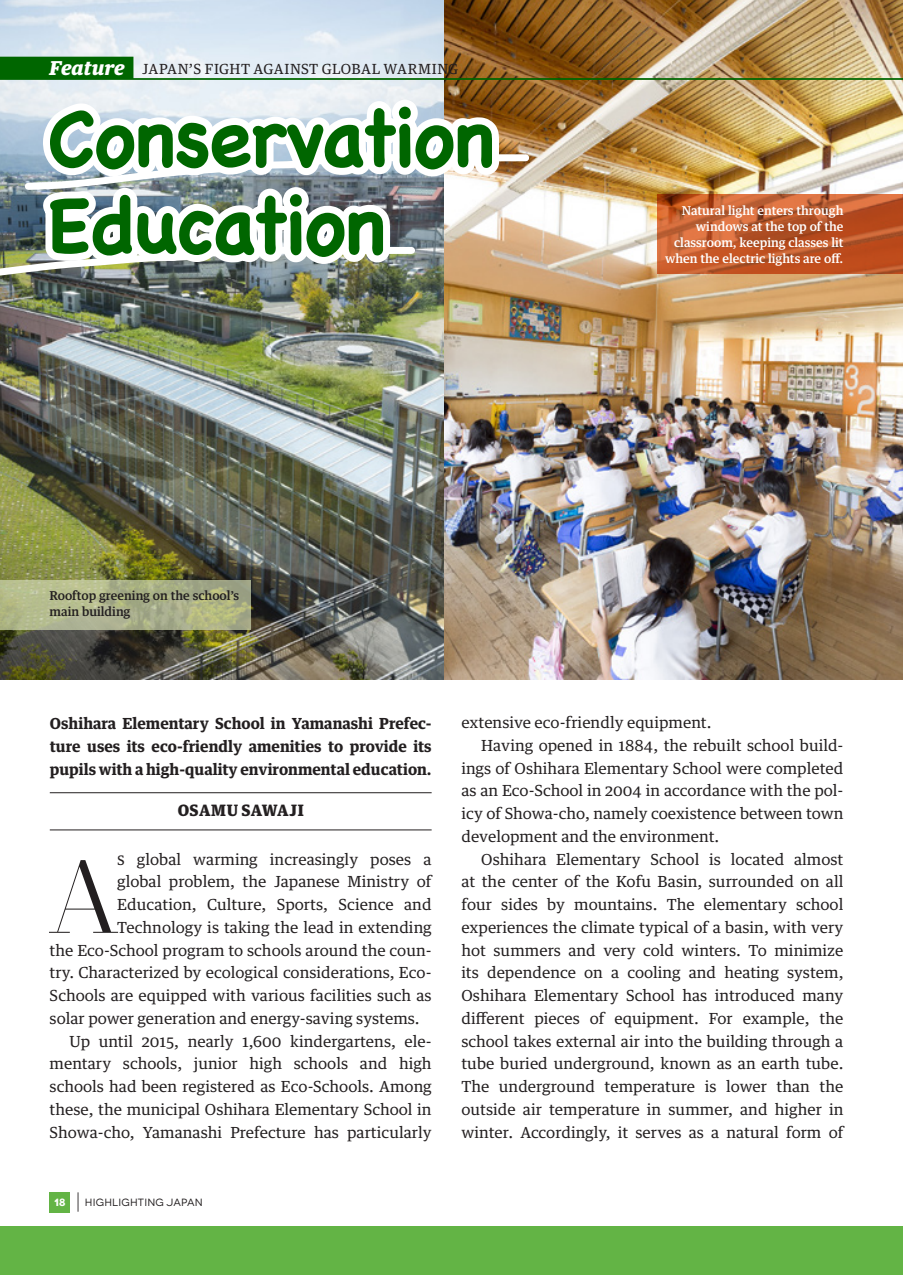
<style>
.page{position:relative;width:903px;height:1275px;background:#fff}
.page>*{position:absolute;margin:0;border:0;box-sizing:border-box;transform-origin:0 0}
.t1{font:300 103.08px "Prumo Display";color:#231f20}
.t2{font:700 78.75px/87.5px "Chalkboard";letter-spacing:-.03em;color:#060}
.t3{font:300 22.75px "Novecentowide";color:#231f20}
.t4{font:900 15.75px "Guardian Text Egyp";letter-spacing:.025em;color:#231f20}
.t5{font:15.4px "Guardian Text Egyp";color:#231f20}
.t6{font:700 15.4px/22.8px "Guardian Text Egyp";color:#231f20;text-align:justify}
.t7{font:14px "Guardian Text Egyp";letter-spacing:.025em;color:#231f20}
.t8{font:500 12.25px/15.8px "Guardian Text Egyp";color:#fff;text-align:right}
.t9{font:500 12.25px/15.8px "Guardian Text Egyp";color:#231f20}
.t10{font:10.5px "Novecentowide";letter-spacing:.02em;color:#231f20}
.t11{font:700 10.5px "Novecentowide";color:#fff}
.s1{font-weight:900;font-style:italic;font-size:19.25px;color:#fff}
</style>
<div class="page">
<img style="left:0;top:458px;width:903px;height:222px">
<div style="left:50px;top:1192px;width:20px;height:20px;background:#63b445"></div>
<hr style="left:50px;top:792px;width:382px;height:1px;background:#231f20">
<hr style="left:50px;top:830px;width:382px;height:1px;background:#231f20">
<svg style="left:0;top:580px;width:251px;height:49px;background:#aeb48a"></svg>
<img style="left:0;top:0;width:903px;height:458px">
<div style="left:0;top:1226px;width:903px;height:49px;background:#63b445"></div>
<p class="t7" style="left:50px;top:57px;width:410px"><span class="s1">Feature</span> JAPAN’S FIGHT AGAINST GLOBAL WARMING</p>
<h2 class="t2" style="left:47px;top:94px;width:450px">Conservation<br>Education</h2>
<p class="t9" style="left:50px;top:586px;width:191px">Rooftop greening on the school’s main building</p>
<p class="t8" style="left:665px;top:202px;width:180px">Natural light enters through windows at the top of the classroom, keeping classes lit when the electric lights are off.</p>
<p class="t6" style="left:50px;top:711px;width:383px">Oshihara Elementary School in Yamanashi Prefec&shy;ture uses its eco-friendly amenities to provide its pupils with a high-quality environmental education.</p>
<p class="t4" style="left:178px;top:797px;width:127px">OSAMU SAWAJI</p>
<h1 class="t1" style="left:50px;top:837px;width:69px">A</h1>
<p class="t5" style="left:117px;top:846px;width:316px">s global warming increasingly poses a</p>
<p class="t5" style="left:117px;top:869px;width:316px">global problem, the Japanese Ministry of</p>
<p class="t5" style="left:117px;top:892px;width:316px">Education, Culture, Sports, Science and</p>
<p class="t5" style="left:117px;top:914px;width:316px">Technology is taking the lead in extending</p>
<p class="t5" style="left:50px;top:937px;width:383px">the Eco-School program to schools around the coun-</p>
<p class="t5" style="left:50px;top:960px;width:383px">try. Characterized by ecological considerations, Eco-</p>
<p class="t5" style="left:50px;top:983px;width:383px">Schools are equipped with various facilities such as</p>
<p class="t5" style="left:50px;top:1005px;width:372px">solar power generation and energy-saving systems.</p>
<p class="t5" style="left:69px;top:1028px;width:364px">Up until 2015, nearly 1,600 kindergartens, ele-</p>
<p class="t5" style="left:50px;top:1051px;width:383px">mentary schools, junior high schools and high</p>
<p class="t5" style="left:50px;top:1074px;width:383px">schools had been registered as Eco-Schools. Among</p>
<p class="t5" style="left:50px;top:1096px;width:383px">these, the municipal Oshihara Elementary School in</p>
<p class="t5" style="left:50px;top:1119px;width:383px">Showa-cho, Yamanashi Prefecture has particularly</p>
<h3 class="t3" style="left:76px;top:1189px;width:7px">|</h3>
<p class="t11" style="left:54px;top:1196px;width:13px">18</p>
<p class="t10" style="left:85px;top:1196px;width:119px">HIGHLIGHTING JAPAN</p>
<p class="t5" style="left:461px;top:710px;width:252px">extensive eco-friendly equipment.</p>
<p class="t5" style="left:481px;top:732px;width:364px">Having opened in 1884, the rebuilt school build-</p>
<p class="t5" style="left:461px;top:755px;width:383px">ings of Oshihara Elementary School were completed</p>
<p class="t5" style="left:461px;top:778px;width:383px">as an Eco-School in 2004 in accordance with the pol-</p>
<p class="t5" style="left:461px;top:801px;width:383px">icy of Showa-cho, namely coexistence between town</p>
<p class="t5" style="left:461px;top:823px;width:259px">development and the environment.</p>
<p class="t5" style="left:481px;top:846px;width:364px">Oshihara Elementary School is located almost</p>
<p class="t5" style="left:461px;top:869px;width:383px">at the center of the Kofu Basin, surrounded on all</p>
<p class="t5" style="left:461px;top:892px;width:383px">four sides by mountains. The elementary school</p>
<p class="t5" style="left:461px;top:914px;width:383px">experiences the climate typical of a basin, with very</p>
<p class="t5" style="left:461px;top:937px;width:384px">hot summers and very cold winters. To minimize</p>
<p class="t5" style="left:461px;top:960px;width:383px">its dependence on a cooling and heating system,</p>
<p class="t5" style="left:461px;top:983px;width:383px">Oshihara Elementary School has introduced many</p>
<p class="t5" style="left:461px;top:1005px;width:383px">different pieces of equipment. For example, the</p>
<p class="t5" style="left:461px;top:1028px;width:383px">school takes external air into the building through a</p>
<p class="t5" style="left:461px;top:1051px;width:383px">tube buried underground, known as an earth tube.</p>
<p class="t5" style="left:461px;top:1074px;width:383px">The underground temperature is lower than the</p>
<p class="t5" style="left:461px;top:1096px;width:384px">outside air temperature in summer, and higher in</p>
<p class="t5" style="left:461px;top:1119px;width:383px">winter. Accordingly, it serves as a natural form of</p>
</div>
